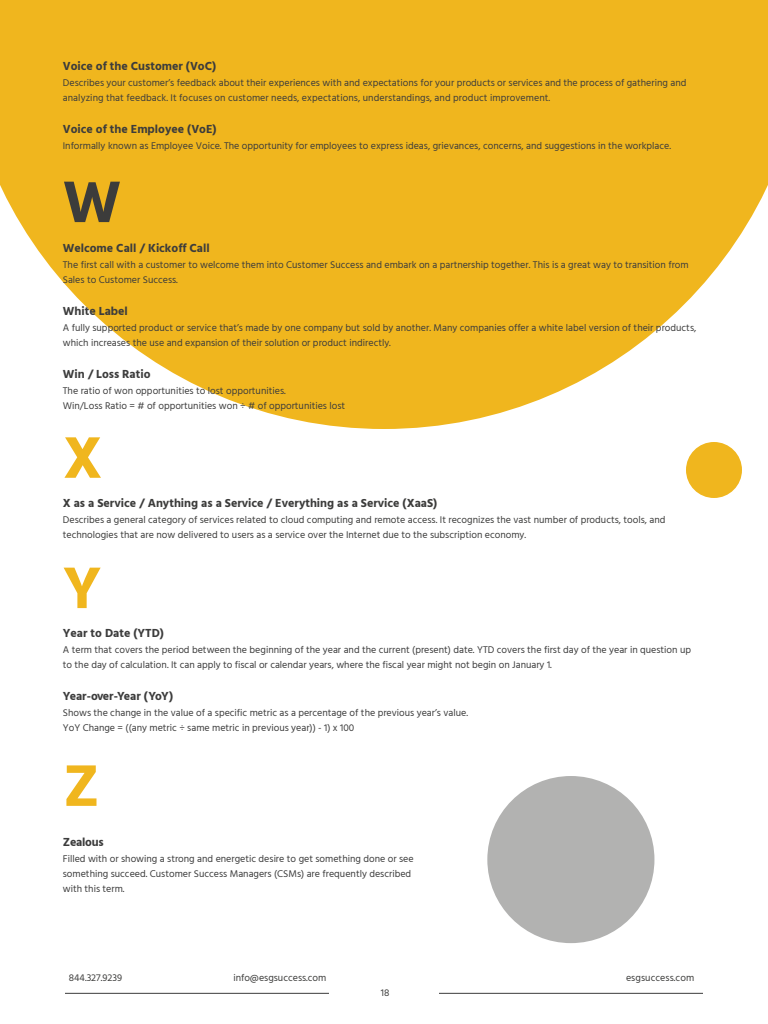
<style>
.page{position:relative;width:768px;height:1024px;background:#fff}
.page>*{position:absolute;margin:0;border:0;box-sizing:border-box;transform-origin:0 0}
.t1{font:700 60px "Hind Madurai";color:#f0b61e}
.t2{font:700 60px "Hind Madurai";color:#f0b61e}
.t3{font:700 60px "Hind Madurai";color:#3c3c3b}
.t4{font:700 12px "Hind Madurai";color:#3c3c3c}
.t5{font:700 12px "Hind Madurai";color:#3c3c3b}
.t6{font:700 12px "Hind Madurai";color:#3c3c3c}
.t7{font:700 12px "Hind Madurai";letter-spacing:-.07em;color:#3c3c3c}
.t8{font:700 12px "Hind Madurai";letter-spacing:-.02em;color:#3c3c3c}
.t9{font:10px/15px "Hind Madurai";color:#3c3c3c}
.t10{font:10px/15px "Hind Madurai";color:#3c3c3b}
</style>
<div class="page">
<svg style="left:0;top:0;width:768px;height:429px;fill:#f0b61e"></svg>
<div style="left:686px;top:442px;width:56px;height:56px;background:#f0b61e;border-radius:50%"></div>
<hr style="left:439px;top:993px;width:264px;height:1px;background:#3c3c3c">
<hr style="left:65px;top:993px;width:264px;height:1px;background:#3c3c3c">
<div style="left:487px;top:776px;width:167px;height:167px;background:#b2b2b1;border-radius:50%"></div>
<p class="t4" style="left:63px;top:58px;width:155px">Voice of the Customer (VoC)</p>
<p class="t9" style="left:63px;top:76px;width:625px">Describes your customer’s feedback about their experiences with and expectations for your products or services and the process of gathering and analyzing that feedback. It focuses on customer needs, expectations, understandings, and product improvement.</p>
<p class="t4" style="left:63px;top:121px;width:155px">Voice of the Employee (VoE)</p>
<p class="t9" style="left:63px;top:139px;width:610px">Informally known as Employee Voice. The opportunity for employees to express ideas, grievances, concerns, and suggestions in the workplace.</p>
<h1 class="t3" style="left:63px;top:163px;width:60px">W</h1>
<p class="t6" style="left:63px;top:240px;width:148px">Welcome Call / Kickoff Call</p>
<p class="t9" style="left:63px;top:258px;width:627px">The first call with a customer to welcome them into Customer Success and embark on a partnership together. This is a great way to transition from<br>Sales to Customer Success.</p>
<p class="t4" style="left:63px;top:303px;width:67px">White Label</p>
<p class="t9" style="left:63px;top:321px;width:635px">A fully supported product or service that’s made by one company but sold by another. Many companies offer a white label version of their products, which increases the use and expansion of their solution or product indirectly.</p>
<p class="t4" style="left:63px;top:366px;width:89px">Win / Loss Ratio</p>
<p class="t9" style="left:63px;top:384px;width:284px">The ratio of won opportunities to lost opportunities.<br>Win/Loss Ratio = # of opportunities won ÷ # of opportunities lost</p>
<h1 class="t1" style="left:63px;top:419px;width:41px">X</h1>
<p class="t5" style="left:63px;top:495px;width:376px">X as a Service / Anything as a Service / Everything as a Service (XaaS)</p>
<p class="t10" style="left:63px;top:512px;width:604px">Describes a general category of services related to cloud computing and remote access. It recognizes the vast number of products, tools, and technologies that are now delivered to users as a service over the Internet due to the subscription economy.</p>
<h1 class="t1" style="left:63px;top:549px;width:40px">Y</h1>
<p class="t6" style="left:63px;top:625px;width:103px">Year to Date (YTD)</p>
<p class="t9" style="left:63px;top:643px;width:630px">A term that covers the period between the beginning of the year and the current (present) date. YTD covers the first day of the year in question up to the day of calculation. It can apply to fiscal or calendar years, where the fiscal year might not begin on January 1.</p>
<p class="t7" style="left:63px;top:688px;width:112px">Year-over-Year (YoY)</p>
<p class="t9" style="left:63px;top:706px;width:407px">Shows the change in the value of a specific metric as a percentage of the previous year’s value.<br>YoY Change = ((any metric ÷ same metric in previous year)) - 1) x 100</p>
<h1 class="t2" style="left:63px;top:747px;width:39px">Z</h1>
<p class="t8" style="left:63px;top:834px;width:42px">Zealous</p>
<p class="t9" style="left:63px;top:852px;width:352px">Filled with or showing a strong and energetic desire to get something done or see something succeed. Customer Success Managers (CSMs) are frequently described with this term.</p>
<p class="t10" style="left:69px;top:970px;width:55px">844.327.9239</p>
<p class="t10" style="left:233px;top:970px;width:95px">info@esgsuccess.com</p>
<p class="t10" style="left:626px;top:970px;width:70px">esgsuccess.com</p>
<p class="t10" style="left:381px;top:986px;width:10px">18</p>
</div>
